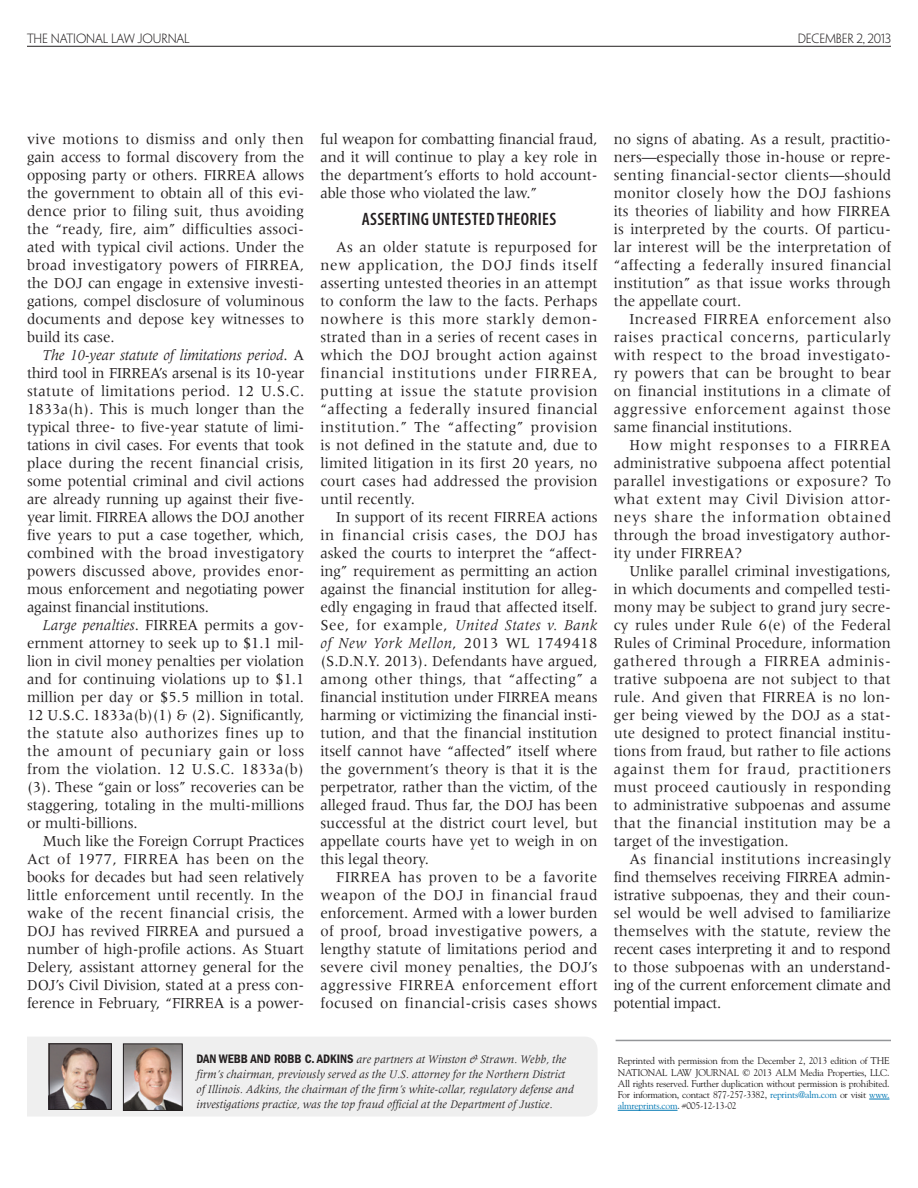
<style>
.page{position:relative;width:918px;height:1188px;background:#fff}
.page>*{position:absolute;margin:0;border:0;box-sizing:border-box;transform-origin:0 0}
.t1{font:600 condensed 18px "Myriad Pro";letter-spacing:.02em;color:#231f20}
.t2{font:15.75px/18px "Meridien LT Std";color:#231f20;text-align:justify;scale:.95 1}
.t3{font:italic 12px/15px "Meridien LT Std";color:#231f20}
.t4{font:300 12px "Penumbra Flare Std";letter-spacing:-.01em;color:#231f20}
.t5{font:9.75px/11.2px "Goudy Std";letter-spacing:-.03em;color:#231f20;text-align:justify}
.s1{font-style:italic}
.s2{font-family:"ITC Franklin Gothic Std Dm Cd";font-style:normal;font-size:12.75px}
.s3{color:#0077b3}
</style>
<div class="page">
<hr style="left:27px;top:46px;width:864px;height:1px;background:#231f20">
<svg style="left:869px;top:1099px;width:20px;height:1px"></svg>
<hr style="left:618px;top:1110px;width:60px;height:1px;background:#0077b3">
<hr style="left:616px;top:1040px;width:275px;height:1px;background:#939598">
<div style="left:27px;top:1037px;width:570px;height:79px;background:#efefef"></div>
<img style="left:51px;top:1046px;width:59px;height:62px">
<div style="left:49px;top:1044px;width:63px;height:66px;border:1px solid #231f20"></div>
<img style="left:125px;top:1046px;width:56px;height:63px">
<div style="left:123px;top:1044px;width:60px;height:67px;border:1px solid #231f20"></div>
<p class="t4" style="left:27px;top:31px;width:164px">THE NATIONAL LAW JOURNAL</p>
<p class="t4" style="left:798px;top:31px;width:95px">DECEMBER 2, 2013</p>
<p class="t2" style="left:27px;top:130px;width:294px">vive motions to dismiss and only then gain access to formal discovery from the opposing party or others. FIRREA allows the government to obtain all of this evi&shy;dence prior to filing suit, thus avoiding the “ready, fire, aim” difficulties associ&shy;ated with typical civil actions. Under the broad investigatory powers of FIRREA, the DOJ can engage in extensive investi&shy;gations, compel disclosure of voluminous documents and depose key witnesses to build its case.</p>
<p class="t2" style="left:27px;top:346px;width:294px;text-indent:16px"><span class="s1">The 10-year statute of limitations period</span>. A third tool in FIRREA’s arsenal is its 10-year statute of limitations period. 12 U.S.C.<br>1833a(h). This is much longer than the typical three- to five-year statute of limi&shy;tations in civil cases. For events that took place during the recent financial crisis, some potential criminal and civil actions are already running up against their five&shy;year limit. FIRREA allows the DOJ another five years to put a case together, which, combined with the broad investigatory powers discussed above, provides enor&shy;mous enforcement and negotiating power against financial institutions.</p>
<p class="t2" style="left:27px;top:616px;width:294px;text-indent:16px"><span class="s1">Large penalties</span>. FIRREA permits a gov&shy;ernment attorney to seek up to $1.1 mil&shy;lion in civil money penalties per violation and for continuing violations up to $1.1 million per day or $5.5 million in total.<br>12 U.S.C. 1833a(b)(1) &amp; (2). Significantly, the statute also authorizes fines up to the amount of pecuniary gain or loss from the violation. 12 U.S.C. 1833a(b) (3). These “gain or loss” recoveries can be staggering, totaling in the multi-millions or multi-billions.</p>
<p class="t2" style="left:27px;top:832px;width:293px;text-indent:16px">Much like the Foreign Corrupt Practices Act of 1977, FIRREA has been on the books for decades but had seen relatively little enforcement until recently. In the wake of the recent financial crisis, the DOJ has revived FIRREA and pursued a number of high-profile actions. As Stuart Delery, assistant attorney general for the DOJ’s Civil Division, stated at a press con&shy;ference in February, “FIRREA is a power-</p>
<p class="t2" style="left:320px;top:130px;width:293px">ful weapon for combatting financial fraud, and it will continue to play a key role in the department’s efforts to hold account&shy;able those who violated the law.”</p>
<p class="t1" style="left:362px;top:209px;width:196px">ASSERTING UNTESTED THEORIES</p>
<p class="t2" style="left:320px;top:238px;width:294px;text-indent:16px">As an older statute is repurposed for new application, the DOJ finds itself asserting untested theories in an attempt to conform the law to the facts. Perhaps nowhere is this more starkly demon&shy;strated than in a series of recent cases in which the DOJ brought action against financial institutions under FIRREA, putting at issue the statute provision “affecting a federally insured financial institution.” The “affecting” provision is not defined in the statute and, due to limited litigation in its first 20 years, no court cases had addressed the provision until recently.</p>
<p class="t2" style="left:320px;top:508px;width:293px;text-indent:16px">In support of its recent FIRREA actions in financial crisis cases, the DOJ has asked the courts to interpret the “affect&shy;ing” requirement as permitting an action against the financial institution for alleg&shy;edly engaging in fraud that affected itself.<br>See, for example, <span class="s1">United States v. Bank of New York Mellon</span>, 2013 WL 1749418 (S.D.N.Y. 2013). Defendants have argued, among other things, that “affecting” a financial institution under FIRREA means harming or victimizing the financial insti&shy;tution, and that the financial institution itself cannot have “affected” itself where the government’s theory is that it is the perpetrator, rather than the victim, of the alleged fraud. Thus far, the DOJ has been successful at the district court level, but appellate courts have yet to weigh in on this legal theory.</p>
<p class="t2" style="left:320px;top:868px;width:293px;text-indent:16px">FIRREA has proven to be a favorite weapon of the DOJ in financial fraud enforcement. Armed with a lower burden of proof, broad investigative powers, a lengthy statute of limitations period and severe civil money penalties, the DOJ’s aggressive FIRREA enforcement effort focused on financial-crisis cases shows</p>
<p class="t2" style="left:614px;top:130px;width:294px">no signs of abating. As a result, practitio&shy;ners—especially those in-house or repre&shy;senting financial-sector clients—should monitor closely how the DOJ fashions its theories of liability and how FIRREA is interpreted by the courts. Of particu&shy;lar interest will be the interpretation of “affecting a federally insured financial institution” as that issue works through the appellate court.</p>
<p class="t2" style="left:614px;top:310px;width:293px;text-indent:16px">Increased FIRREA enforcement also raises practical concerns, particularly with respect to the broad investigato&shy;ry powers that can be brought to bear on financial institutions in a climate of aggressive enforcement against those same financial institutions.</p>
<p class="t2" style="left:614px;top:436px;width:293px;text-indent:16px">How might responses to a FIRREA administrative subpoena affect potential parallel investigations or exposure? To what extent may Civil Division attor&shy;neys share the information obtained through the broad investigatory author&shy;ity under FIRREA?</p>
<p class="t2" style="left:614px;top:562px;width:293px;text-indent:16px">Unlike parallel criminal investigations, in which documents and compelled testi&shy;mony may be subject to grand jury secre&shy;cy rules under Rule 6(e) of the Federal Rules of Criminal Procedure, information gathered through a FIRREA adminis&shy;trative subpoena are not subject to that rule. And given that FIRREA is no lon&shy;ger being viewed by the DOJ as a stat&shy;ute designed to protect financial institu&shy;tions from fraud, but rather to file actions against them for fraud, practitioners must proceed cautiously in responding to administrative subpoenas and assume that the financial institution may be a target of the investigation.</p>
<p class="t2" style="left:614px;top:850px;width:294px;text-align:left;text-indent:16px">As financial institutions increasingly find themselves receiving FIRREA admin&shy;istrative subpoenas, they and their coun&shy;sel would be well advised to familiarize themselves with the statute, review the recent cases interpreting it and to respond to those subpoenas with an understand&shy;ing of the current enforcement climate and potential impact.</p>
<p class="t3" style="left:196px;top:1052px;width:379px"><span class="s2">DAN WEBB AND ROBB C. AD KINS</span> are partners at Winston &amp; Strawn. Webb, the firm’s chairman, previously served as the U.S. attorney for the Northern District of Illinois. Adkins, the chairman of the firm’s white-collar, regulatory defense and investigations practice, was the top fraud official at the Department of Justice.</p>
<p class="t5" style="left:618px;top:1055px;width:273px">Reprinted with permission from the December 2, 2013 edition of THE NATIONAL LAW JOURNAL © 2013 ALM Media Properties, LLC.<br>All rights reserved. Further duplication without permission is prohibited.<br>For information, contact 877-257-3382, <span class="s3">reprints@alm.com</span> or visit <span class="s3">www. almreprints.com</span>. #005-12-13-02</p>
</div>
